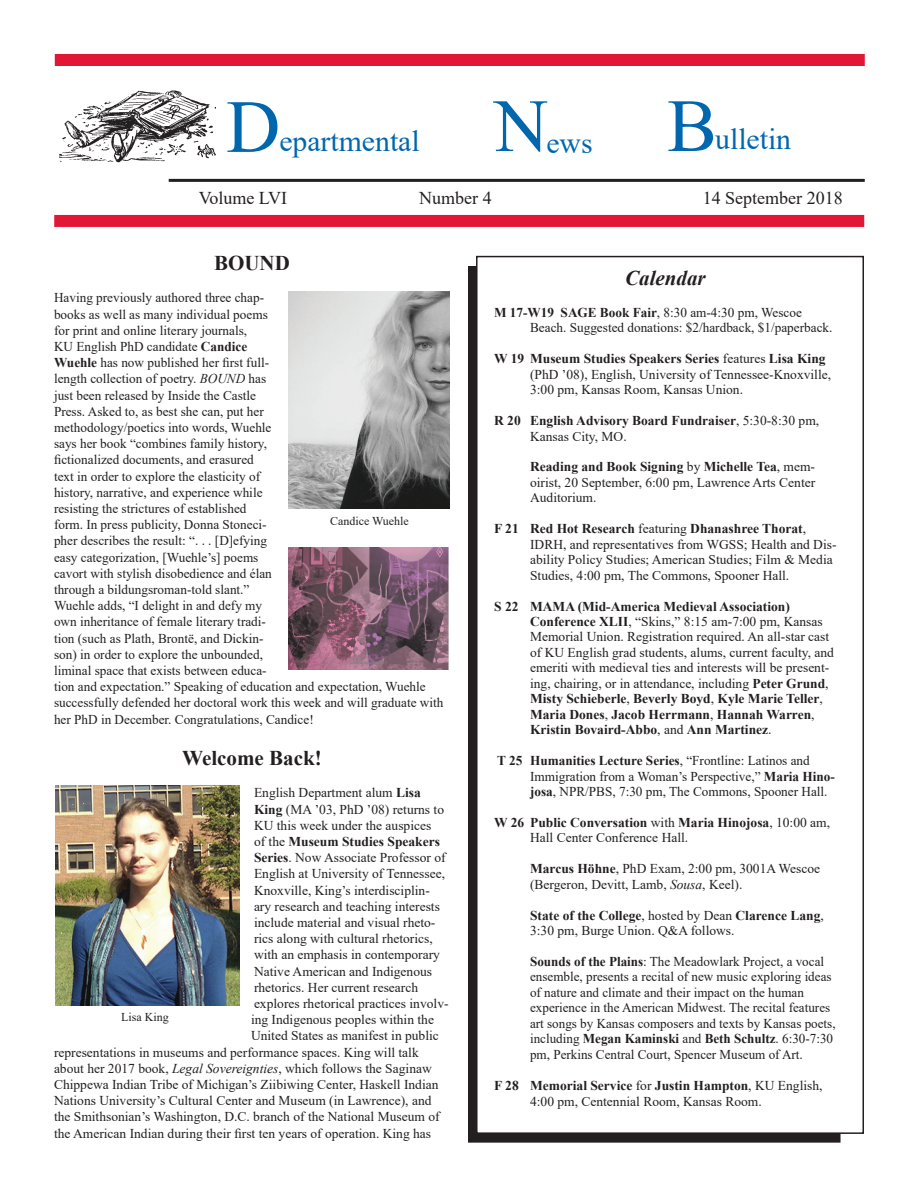
<style>
.page{position:relative;width:918px;height:1188px;background:#fff}
.page>*{position:absolute;margin:0;border:0;box-sizing:border-box;transform-origin:0 0}
.t1{font:75px "Times New Roman";color:#0067af}
.t2{font:29.7px "Times New Roman";color:#0067af}
.t3{font:700 21px "Times New Roman";color:#231f20}
.t4{font:italic 700 21px "Times New Roman";color:#231f20}
.t5{font:18px "Times New Roman";color:#231f20}
.t6{font:13.5px/16.2px "Times New Roman";color:#231f20}
.t7{font:700 13.5px/15.5px "Times New Roman";color:#231f20}
.t8{font:12px "Times New Roman";color:#231f20}
.s1{font-weight:700}
.s2{font-style:italic}
.s3{font-weight:400}
</style>
<div class="page">
<div style="left:469px;top:267px;width:371px;height:875px;background:#231f20"></div>
<div style="left:477px;top:257px;width:386px;height:876px;background:#fff"></div>
<div style="left:476px;top:256px;width:388px;height:878px;border:2px solid #231f20"></div>
<div style="left:55px;top:54px;width:810px;height:12px;background:#e21736"></div>
<hr style="left:169px;top:179px;width:696px;height:3px;background:#231f20">
<div style="left:54px;top:215px;width:810px;height:12px;background:#e21736"></div>
<img style="left:60px;top:89px;width:155px;height:73px">
<img style="left:56px;top:786px;width:183px;height:219px">
<img style="left:289px;top:292px;width:161px;height:217px">
<img style="left:289px;top:548px;width:160px;height:122px">
<h1 class="t1" style="left:226px;top:74px;width:56px">D</h1>
<h1 class="t1" style="left:494px;top:73px;width:56px">N</h1>
<h1 class="t1" style="left:667px;top:73px;width:52px">B</h1>
<h2 class="t2" style="left:279px;top:120px;width:142px">epartmental</h2>
<h2 class="t2" style="left:546px;top:122px;width:48px">ews</h2>
<h2 class="t2" style="left:715px;top:118px;width:77px">ulletin</h2>
<h3 class="t5" style="left:199px;top:185px;width:90px">Volume LVI</h3>
<h3 class="t5" style="left:419px;top:185px;width:74px">Number 4</h3>
<h3 class="t5" style="left:703px;top:185px;width:141px">14 September 2018</h3>
<h3 class="t3" style="left:214px;top:248px;width:77px">BOUND</h3>
<p class="t6" style="left:54px;top:289px;width:391px">Having previously authored three chap-<br>books as well as many individual poems<br>for print and online literary journals,<br>KU English PhD candidate <span class="s1">Candice<br>Wuehle</span> has now published her first full-<br>length collection of poetry. <span class="s2">BOUND</span> has<br>just been released by Inside the Castle<br>Press. Asked to, as best she can, put her<br>methodology/poetics into words, Wuehle<br>says her book “combines family history,<br>fictionalized documents, and erasured<br>text in order to explore the elasticity of<br>history, narrative, and experience while<br>resisting the strictures of established<br>form. In press publicity, Donna Stoneci-<br>pher describes the result: “. . . [D]efying<br>easy categorization, [Wuehle’s] poems<br>cavort with stylish disobedience and élan<br>through a bildungsroman-told slant.”<br>Wuehle adds, “I delight in and defy my<br>own inheritance of female literary tradi-<br>tion (such as Plath, Brontë, and Dickin-<br>son) in order to explore the unbounded,<br>liminal space that exists between educa-<br>tion and expectation.” Speaking of education and expectation, Wuehle successfully defended her doctoral work this week and will graduate with her PhD in December. Congratulations, Candice!</p>
<h3 class="t3" style="left:182px;top:743px;width:141px">Welcome Back!</h3>
<p class="t6" style="left:254px;top:784px;width:168px">English Department alum <span class="s1">Lisa</span></p>
<p class="t6" style="left:254px;top:801px;width:192px"><span class="s1">King</span> (MA ’03, PhD ’08) returns to</p>
<p class="t6" style="left:254px;top:817px;width:179px">KU this week under the auspices</p>
<p class="t7" style="left:254px;top:833px;width:188px"><span class="s3">of the</span> Museum Studies Speakers</p>
<p class="t6" style="left:254px;top:849px;width:193px"><span class="s1">Series</span>. Now Associate Professor of</p>
<p class="t6" style="left:254px;top:865px;width:193px">English at University of Tennessee,</p>
<p class="t6" style="left:254px;top:882px;width:177px">Knoxville, King’s interdisciplin-</p>
<p class="t6" style="left:254px;top:898px;width:187px">ary research and teaching interests</p>
<p class="t6" style="left:254px;top:914px;width:183px">include material and visual rheto-</p>
<p class="t6" style="left:254px;top:930px;width:180px">rics along with cultural rhetorics,</p>
<p class="t6" style="left:254px;top:946px;width:187px">with an emphasis in contemporary</p>
<p class="t6" style="left:254px;top:963px;width:180px">Native American and Indigenous</p>
<p class="t6" style="left:254px;top:979px;width:166px">rhetorics. Her current research</p>
<p class="t6" style="left:254px;top:995px;width:196px">explores rhetorical practices involv-</p>
<p class="t6" style="left:251px;top:1011px;width:184px">ing Indigenous peoples within the</p>
<p class="t6" style="left:251px;top:1027px;width:189px">United States as manifest in public</p>
<p class="t6" style="left:54px;top:1044px;width:366px">representations in museums and performance spaces. King will talk</p>
<p class="t6" style="left:54px;top:1060px;width:379px">about her 2017 book, <span class="s2">Legal Sovereignties</span>, which follows the Saginaw</p>
<p class="t6" style="left:54px;top:1076px;width:386px">Chippewa Indian Tribe of Michigan’s Ziibiwing Center, Haskell Indian</p>
<p class="t6" style="left:54px;top:1092px;width:379px">Nations University’s Cultural Center and Museum (in Lawrence), and</p>
<p class="t6" style="left:54px;top:1108px;width:387px">the Smithsonian’s Washington, D.C. branch of the National Museum of</p>
<p class="t6" style="left:54px;top:1125px;width:379px">the American Indian during their first ten years of operation. King has</p>
<p class="t8" style="left:330px;top:512px;width:80px">Candice Wuehle</p>
<p class="t8" style="left:121px;top:1008px;width:49px">Lisa King</p>
<h3 class="t4" style="left:625px;top:264px;width:82px">Calendar</h3>
<p class="t6" style="left:530px;top:304px;width:304px;line-height:15.5px;text-indent:-36px"><span class="s1">M 17-W19 SAGE Book Fair</span>, 8:30 am-4:30 pm, Wescoe<br>Beach. Suggested donations: $2/hardback, $1/paperback.</p>
<p class="t6" style="left:530px;top:351px;width:303px;line-height:15.5px;text-indent:-36px"><span class="s1">W 19 Museum Studies Speakers Series</span> features <span class="s1">Lisa King </span>(PhD ’08), English, University of Tennessee-Knoxville,<br>3:00 pm, Kansas Room, Kansas Union.</p>
<p class="t7" style="left:530px;top:413px;width:291px;text-indent:-36px">R 20 English Advisory Board Fundraiser<span class="s3">, 5:30-8:30 pm,<br>Kansas City, MO.</span></p>
<p class="t6" style="left:530px;top:459px;width:287px;line-height:15.5px;text-align:justify"><span class="s1">Reading and Book Signing</span> by <span class="s1">Michelle Tea</span>, mem&shy;oirist, 20 September, 6:00 pm, Lawrence Arts Center Auditorium.</p>
<p class="t6" style="left:530px;top:521px;width:308px;line-height:15.5px;text-indent:-36px"><span class="s1">F 21 Red Hot Research</span> featuring <span class="s1">Dhanashree Thorat</span>, IDRH, and representatives from WGSS; Health and Dis&shy;ability Policy Studies; American Studies; Film &amp; Media Studies, 4:00 pm, The Commons, Spooner Hall.</p>
<p class="t6" style="left:530px;top:598px;width:305px;line-height:15.5px;text-indent:-36px"><span class="s1">S 22 MAMA (Mid-America Medieval Association)<br>Conference XLII</span>, “Skins,” 8:15 am-7:00 pm, Kansas Memorial Union. Registration required. An all-star cast of KU English grad students, alums, current faculty, and emeriti with medieval ties and interests will be present&shy;ing, chairing, or in attendance, including <span class="s1">Peter Grund</span>, <span class="s1">Misty Schieberle</span>, <span class="s1">Beverly Boyd</span>, <span class="s1">Kyle Marie Teller</span>, <span class="s1">Maria Dones</span>, <span class="s1">Jacob Herrmann</span>, <span class="s1">Hannah Warren</span>, <span class="s1">Kristin Bovaird-Abbo</span>, and <span class="s1">Ann Martinez</span>.</p>
<p class="t6" style="left:530px;top:752px;width:306px;line-height:15.5px;text-indent:-33px"><span class="s1">T 25 Humanities Lecture Series</span>, “Frontline: Latinos and<br>Immigration from a Woman’s Perspective,” <span class="s1">Maria Hino&shy;josa</span>, NPR/PBS, 7:30 pm, The Commons, Spooner Hall.</p>
<p class="t6" style="left:530px;top:814px;width:301px;line-height:15.5px;text-indent:-36px"><span class="s1">W 26 Public Conversation</span> with <span class="s1">Maria Hinojosa</span>, 10:00 am,<br>Hall Center Conference Hall.</p>
<p class="t6" style="left:530px;top:861px;width:292px;line-height:15.5px"><span class="s1">Marcus Höhne</span>, PhD Exam, 2:00 pm, 3001A Wescoe (Bergeron, Devitt, Lamb, <span class="s2">Sousa</span>, Keel).</p>
<p class="t6" style="left:530px;top:907px;width:295px;line-height:15.5px"><span class="s1">State of the College</span>, hosted by Dean <span class="s1">Clarence Lang</span>,<br>3:30 pm, Burge Union. Q&amp;A follows.</p>
<p class="t6" style="left:530px;top:953px;width:307px;line-height:15.5px"><span class="s1">Sounds of the Plains</span>: The Meadowlark Project, a vocal ensemble, presents a recital of new music exploring ideas of nature and climate and their impact on the human experience in the American Midwest. The recital features art songs by Kansas composers and texts by Kansas poets, including <span class="s1">Megan Kaminski</span> and <span class="s1">Beth Schultz</span>. 6:30-7:30 pm, Perkins Central Court, Spencer Museum of Art.</p>
<p class="t6" style="left:530px;top:1076px;width:294px;text-indent:-36px"><span class="s1">F 28 Memorial Service</span> for <span class="s1">Justin Hampton</span>, KU English,<br>4:00 pm, Centennial Room, Kansas Room.</p>
</div>
